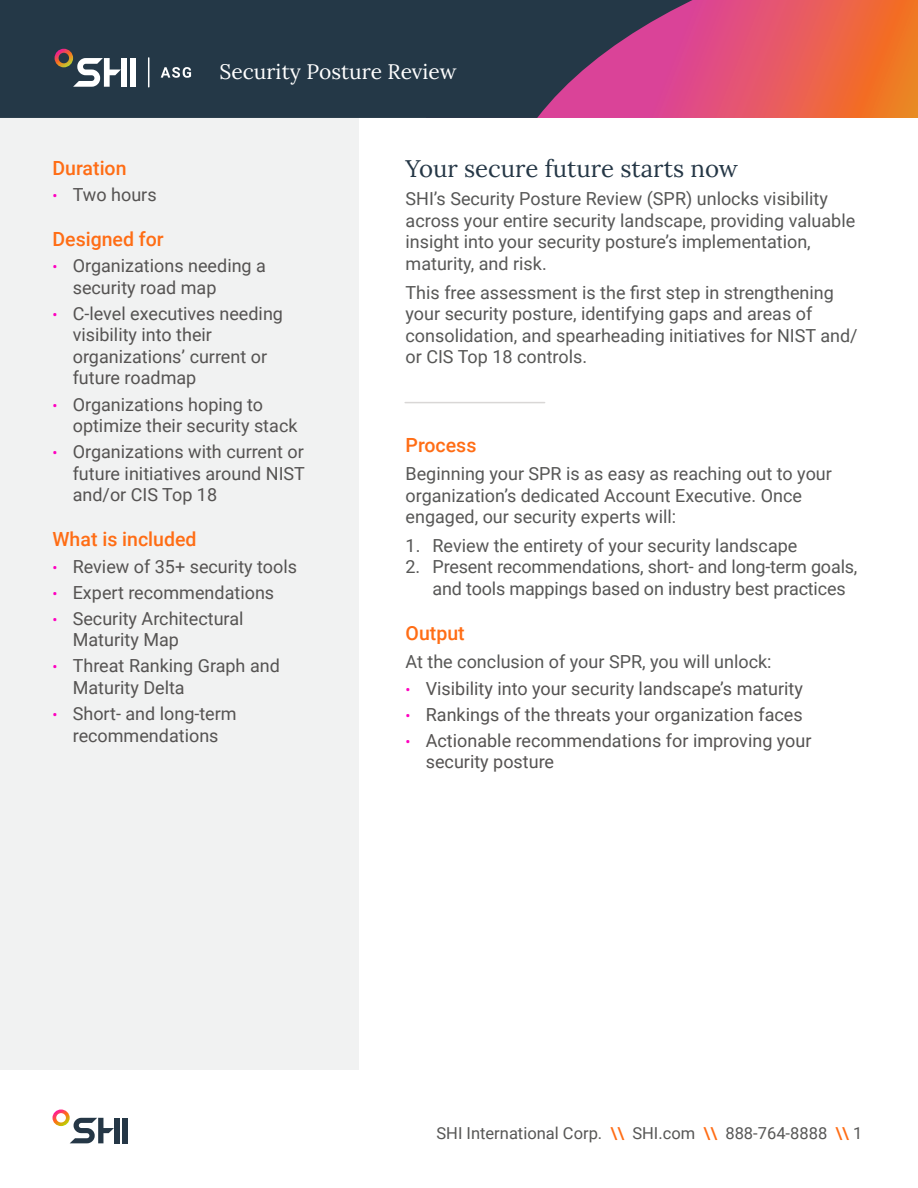
<style>
.page{position:relative;width:918px;height:1188px;background:#fff}
.page>*{position:absolute;margin:0;border:0;box-sizing:border-box;transform-origin:0 0}
.t1{font:24px "Lora";color:#253746}
.t2{font:21px "Lora";color:#fff}
.t3{font:500 19.5px "Roboto";color:#ff6d15}
.t4{font:18px/21.6px "Roboto";color:#575756}
.t5{font:18px/21.6px "Roboto";color:#555352}
.t6{font:16.5px "Roboto";color:#575756}
.s1{font-size:15px;color:#ff00c0}
.s2{font-weight:500;color:#ff6d15}
</style>
<div class="page">
<svg style="left:845px;top:0;width:73px;height:118px;background:#ef712a"></svg>
<svg style="left:0;top:0;width:845px;height:118px;background:#5c3f56"></svg>
<div style="left:131px;top:58px;width:5px;height:29px;background:#fff"></div>
<svg style="left:55px;top:49px;width:66px;height:38px"></svg>
<div style="left:121px;top:58px;width:6px;height:29px;background:#fff"></div>
<hr style="left:148px;top:57px;width:1px;height:30px;background:#fff">
<svg style="left:161px;top:67px;width:30px;height:11px"></svg>
<div style="left:123px;top:1118px;width:5px;height:25px;background:#253746"></div>
<svg style="left:52px;top:1110px;width:62px;height:33px"></svg>
<div style="left:114px;top:1118px;width:5px;height:25px;background:#253746"></div>
<div style="left:0;top:118px;width:358px;height:951px;background:#f1f2f2"></div>
<hr style="left:405px;top:402px;width:140px;height:1px;background:#d9d7d6">
<p class="t2" style="left:220px;top:55px;width:238px">Security Posture Review</p>
<p class="t3" style="left:52px;top:154px;width:76px">Duration</p>
<p class="t5" style="left:52px;top:183px;width:106px"><span class="s1">•</span> Two hours</p>
<p class="t3" style="left:52px;top:225px;width:113px">Designed for</p>
<p class="t5" style="left:73px;top:254px;width:195px;text-indent:-20px"><span class="s1">•</span> Organizations needing a security road map</p>
<p class="t5" style="left:73px;top:302px;width:212px;text-indent:-20px"><span class="s1">•</span> C-level executives needing visibility into their organizations’ current or future roadmap</p>
<p class="t5" style="left:73px;top:393px;width:226px;text-indent:-20px"><span class="s1">•</span> Organizations hoping to optimize their security stack</p>
<p class="t5" style="left:73px;top:440px;width:234px;text-align:justify;text-indent:-20px"><span class="s1">•</span> Organizations with current or future initiatives around NIST and/or CIS Top 18</p>
<p class="t3" style="left:52px;top:526px;width:146px">What is included</p>
<p class="t5" style="left:52px;top:555px;width:246px"><span class="s1">•</span> Review of 35+ security tools</p>
<p class="t5" style="left:52px;top:581px;width:223px"><span class="s1">•</span> Expert recommendations</p>
<p class="t5" style="left:73px;top:607px;width:172px;text-indent:-20px"><span class="s1">•</span> Security Architectural<br>Maturity Map</p>
<p class="t5" style="left:73px;top:655px;width:209px;text-indent:-20px"><span class="s1">•</span> Threat Ranking Graph and<br>Maturity Delta</p>
<p class="t5" style="left:52px;top:702px;width:186px;text-align:center"><span class="s1">•</span> Short- and long-term recommendations</p>
<p class="t1" style="left:406px;top:150px;width:334px">Your secure future starts now</p>
<p class="t4" style="left:406px;top:187px;width:451px">SHI’s Security Posture Review (SPR) unlocks visibility across your entire security landscape, providing valuable insight into your security posture’s implementation, maturity, and risk.</p>
<p class="t4" style="left:406px;top:281px;width:454px">This free assessment is the first step in strengthening your security posture, identifying gaps and areas of consolidation, and spearheading initiatives for NIST and/ or CIS Top 18 controls.</p>
<p class="t3" style="left:406px;top:431px;width:72px">Process</p>
<p class="t4" style="left:406px;top:462px;width:428px">Beginning your SPR is as easy as reaching out to your organization’s dedicated Account Executive. Once</p>
<p class="t4" style="left:406px;top:505px;width:272px">engaged, our security experts will:</p>
<p class="t4" style="left:406px;top:534px;width:393px">1. Review the entirety of your security landscape</p>
<p class="t4" style="left:433px;top:556px;width:426px;text-indent:-27px">2. Present recommendations, short- and long-term goals, and tools mappings based on industry best practices</p>
<p class="t3" style="left:406px;top:619px;width:61px">Output</p>
<p class="t4" style="left:406px;top:651px;width:368px">At the conclusion of your SPR, you will unlock:</p>
<p class="t5" style="left:406px;top:677px;width:399px"><span class="s1">•</span> Visibility into your security landscape’s maturity</p>
<p class="t5" style="left:406px;top:703px;width:399px"><span class="s1">•</span> Rankings of the threats your organization faces</p>
<p class="t5" style="left:426px;top:729px;width:387px;text-indent:-20px"><span class="s1">•</span> Actionable recommendations for improving your security posture</p>
<p class="t6" style="left:436px;top:1122px;width:428px">SHI International Corp. <span class="s2">\\</span> SHI.com <span class="s2">\\</span> 888-764-8888 <span class="s2">\\</span> 1</p>
</div>
